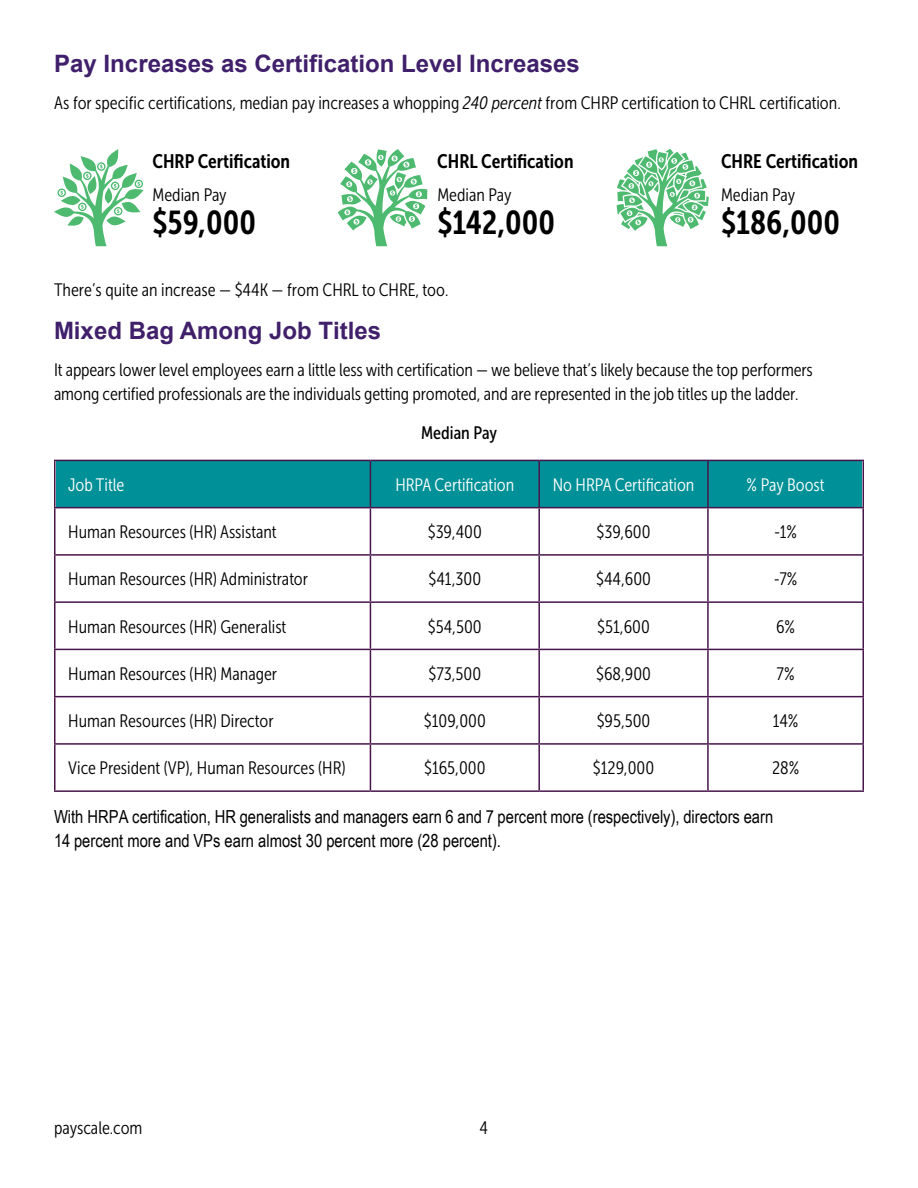
<style>
.page{position:relative;width:918px;height:1188px;background:#fff}
.page>*{position:absolute;margin:0;border:0;box-sizing:border-box;transform-origin:0 0}
.t1{font:33px "Museo Sans Cond 700";color:#000}
.t2{font:700 24px "Arial";color:#401f6b}
.t3{font:19.5px "Museo Sans Cond 700";color:#000}
.t4{font:18px/24px "Museo Sans Cond 300";color:#000}
.t5{font:18px/24px "Arial Narrow";color:#000}
.t6{font:18px "Museo Sans Cond 300";color:#fff}
.t7{font:18px "Museo Sans Cond 500";color:#000}
.s1{font-style:italic}
</style>
<div class="page">
<div style="left:56px;top:461px;width:805px;height:46px;background:#009097"></div>
<hr style="left:54px;top:460px;width:316px;height:1px;background:#47154b">
<hr style="left:54px;top:461px;width:2px;height:46px;background:#47154b">
<hr style="left:370px;top:460px;width:169px;height:1px;background:#47154b">
<hr style="left:370px;top:461px;width:1px;height:46px;background:#47154b">
<hr style="left:539px;top:460px;width:169px;height:1px;background:#47154b">
<hr style="left:538px;top:461px;width:2px;height:46px;background:#47154b">
<hr style="left:708px;top:460px;width:156px;height:1px;background:#47154b">
<hr style="left:707px;top:461px;width:2px;height:46px;background:#47154b">
<hr style="left:862px;top:461px;width:2px;height:46px;background:#47154b">
<hr style="left:54px;top:507px;width:316px;height:1px;background:#47154b">
<hr style="left:54px;top:508px;width:2px;height:46px;background:#47154b">
<hr style="left:370px;top:507px;width:169px;height:1px;background:#47154b">
<hr style="left:370px;top:508px;width:1px;height:46px;background:#47154b">
<hr style="left:539px;top:507px;width:169px;height:1px;background:#47154b">
<hr style="left:538px;top:508px;width:2px;height:46px;background:#47154b">
<hr style="left:708px;top:507px;width:156px;height:1px;background:#47154b">
<hr style="left:707px;top:508px;width:2px;height:46px;background:#47154b">
<hr style="left:862px;top:508px;width:2px;height:46px;background:#47154b">
<hr style="left:54px;top:554px;width:316px;height:2px;background:#47154b">
<hr style="left:54px;top:556px;width:2px;height:45px;background:#47154b">
<hr style="left:370px;top:554px;width:169px;height:2px;background:#47154b">
<hr style="left:370px;top:556px;width:1px;height:45px;background:#47154b">
<hr style="left:539px;top:554px;width:169px;height:2px;background:#47154b">
<hr style="left:538px;top:556px;width:2px;height:45px;background:#47154b">
<hr style="left:708px;top:554px;width:156px;height:2px;background:#47154b">
<hr style="left:707px;top:556px;width:2px;height:45px;background:#47154b">
<hr style="left:862px;top:556px;width:2px;height:45px;background:#47154b">
<hr style="left:54px;top:601px;width:316px;height:2px;background:#47154b">
<hr style="left:54px;top:603px;width:2px;height:46px;background:#47154b">
<hr style="left:370px;top:601px;width:169px;height:2px;background:#47154b">
<hr style="left:370px;top:603px;width:1px;height:46px;background:#47154b">
<hr style="left:539px;top:601px;width:169px;height:2px;background:#47154b">
<hr style="left:538px;top:603px;width:2px;height:46px;background:#47154b">
<hr style="left:708px;top:601px;width:156px;height:2px;background:#47154b">
<hr style="left:707px;top:603px;width:2px;height:46px;background:#47154b">
<hr style="left:862px;top:603px;width:2px;height:46px;background:#47154b">
<hr style="left:54px;top:649px;width:316px;height:1px;background:#47154b">
<hr style="left:54px;top:650px;width:2px;height:46px;background:#47154b">
<hr style="left:370px;top:649px;width:169px;height:1px;background:#47154b">
<hr style="left:370px;top:650px;width:1px;height:46px;background:#47154b">
<hr style="left:539px;top:649px;width:169px;height:1px;background:#47154b">
<hr style="left:538px;top:650px;width:2px;height:46px;background:#47154b">
<hr style="left:708px;top:649px;width:156px;height:1px;background:#47154b">
<hr style="left:707px;top:650px;width:2px;height:46px;background:#47154b">
<hr style="left:862px;top:650px;width:2px;height:46px;background:#47154b">
<hr style="left:54px;top:696px;width:316px;height:1px;background:#47154b">
<hr style="left:54px;top:697px;width:2px;height:46px;background:#47154b">
<hr style="left:370px;top:696px;width:169px;height:1px;background:#47154b">
<hr style="left:370px;top:697px;width:1px;height:46px;background:#47154b">
<hr style="left:539px;top:696px;width:169px;height:1px;background:#47154b">
<hr style="left:538px;top:697px;width:2px;height:46px;background:#47154b">
<hr style="left:708px;top:696px;width:156px;height:1px;background:#47154b">
<hr style="left:707px;top:697px;width:2px;height:46px;background:#47154b">
<hr style="left:862px;top:697px;width:2px;height:46px;background:#47154b">
<hr style="left:54px;top:743px;width:316px;height:2px;background:#47154b">
<hr style="left:54px;top:745px;width:2px;height:45px;background:#47154b">
<hr style="left:370px;top:743px;width:169px;height:2px;background:#47154b">
<hr style="left:370px;top:745px;width:1px;height:45px;background:#47154b">
<hr style="left:539px;top:743px;width:169px;height:2px;background:#47154b">
<hr style="left:538px;top:745px;width:2px;height:45px;background:#47154b">
<hr style="left:708px;top:743px;width:156px;height:2px;background:#47154b">
<hr style="left:707px;top:745px;width:2px;height:45px;background:#47154b">
<hr style="left:862px;top:745px;width:2px;height:45px;background:#47154b">
<hr style="left:54px;top:790px;width:316px;height:2px;background:#47154b">
<hr style="left:370px;top:790px;width:169px;height:2px;background:#47154b">
<hr style="left:539px;top:790px;width:169px;height:2px;background:#47154b">
<hr style="left:708px;top:790px;width:156px;height:2px;background:#47154b">
<svg style="left:54px;top:149px;width:90px;height:97px"></svg>
<svg style="left:338px;top:149px;width:89px;height:97px"></svg>
<svg style="left:617px;top:149px;width:92px;height:97px"></svg>
<h4 class="t2" style="left:54px;top:48px;width:527px">Pay Increases as Certification Level Increases</h4>
<p class="t4" style="left:54px;top:91px;width:788px">As for specific certifications, median pay increases a whopping <span class="s1">240 percent</span> from CHRP certification to CHRL certification.</p>
<p class="t3" style="left:153px;top:150px;width:139px">CHRP Certification</p>
<p class="t4" style="left:153px;top:183px;width:76px">Median Pay</p>
<p class="t1" style="left:153px;top:204px;width:105px">$59,000</p>
<p class="t3" style="left:437px;top:150px;width:138px">CHRL Certification</p>
<p class="t4" style="left:437px;top:183px;width:76px">Median Pay</p>
<p class="t1" style="left:437px;top:204px;width:119px">$142,000</p>
<p class="t3" style="left:721px;top:150px;width:139px">CHRE Certification</p>
<p class="t4" style="left:721px;top:183px;width:76px">Median Pay</p>
<p class="t1" style="left:721px;top:204px;width:121px">$186,000</p>
<p class="t4" style="left:54px;top:278px;width:396px">There’s quite an increase — $44K — from CHRL to CHRE, too.</p>
<h4 class="t2" style="left:54px;top:314px;width:329px">Mixed Bag Among Job Titles</h4>
<p class="t4" style="left:54px;top:358px;width:760px">It appears lower level employees earn a little less with certification — we believe that’s likely because the top performers among certified professionals are the individuals getting promoted, and are represented in the job titles up the ladder.</p>
<p class="t7" style="left:421px;top:423px;width:78px">Median Pay</p>
<p class="t6" style="left:68px;top:475px;width:58px">Job Title</p>
<p class="t6" style="left:395px;top:475px;width:120px">HRPA Certification</p>
<p class="t6" style="left:553px;top:475px;width:143px">No HRPA Certification</p>
<p class="t6" style="left:747px;top:475px;width:79px">% Pay Boost</p>
<p class="t4" style="left:68px;top:520px;width:210px">Human Resources (HR) Assistant</p>
<p class="t4" style="left:428px;top:520px;width:56px">$39,400</p>
<p class="t4" style="left:597px;top:520px;width:56px">$39,600</p>
<p class="t4" style="left:774px;top:520px;width:25px">-1%</p>
<p class="t4" style="left:68px;top:567px;width:241px">Human Resources (HR) Administrator</p>
<p class="t4" style="left:428px;top:567px;width:54px">$41,300</p>
<p class="t4" style="left:596px;top:567px;width:56px">$44,600</p>
<p class="t4" style="left:774px;top:567px;width:25px">-7%</p>
<p class="t4" style="left:68px;top:615px;width:220px">Human Resources (HR) Generalist</p>
<p class="t4" style="left:428px;top:615px;width:55px">$54,500</p>
<p class="t4" style="left:597px;top:615px;width:54px">$51,600</p>
<p class="t4" style="left:776px;top:615px;width:21px">6%</p>
<p class="t4" style="left:68px;top:662px;width:210px">Human Resources (HR) Manager</p>
<p class="t4" style="left:428px;top:662px;width:54px">$73,500</p>
<p class="t4" style="left:596px;top:662px;width:56px">$68,900</p>
<p class="t4" style="left:777px;top:662px;width:20px">7%</p>
<p class="t4" style="left:68px;top:709px;width:207px">Human Resources (HR) Director</p>
<p class="t4" style="left:424px;top:709px;width:64px">$109,000</p>
<p class="t4" style="left:597px;top:709px;width:55px">$95,500</p>
<p class="t4" style="left:773px;top:709px;width:27px">14%</p>
<p class="t4" style="left:68px;top:756px;width:279px">Vice President (VP), Human Resources (HR)</p>
<p class="t4" style="left:424px;top:756px;width:63px">$165,000</p>
<p class="t4" style="left:593px;top:756px;width:63px">$129,000</p>
<p class="t4" style="left:772px;top:756px;width:29px">28%</p>
<p class="t5" style="left:54px;top:804px;width:721px">With HRPA certification, HR generalists and managers earn 6 and 7 percent more (respectively), directors earn<br>14 percent more and VPs earn almost 30 percent more (28 percent).</p>
<p class="t4" style="left:54px;top:1116px;width:90px">payscale.com</p>
<p class="t4" style="left:480px;top:1116px;width:10px">4</p>
</div>
